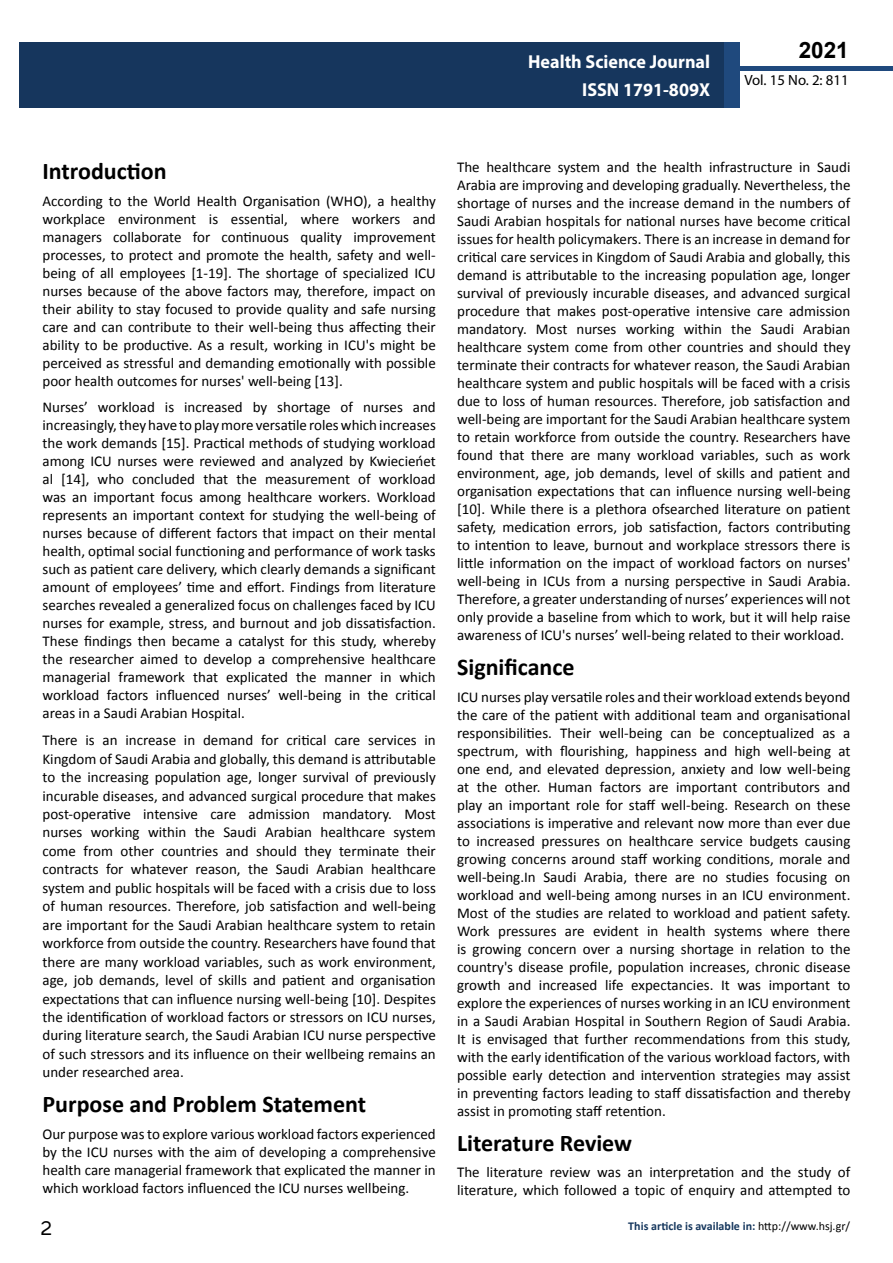
<style>
.page{position:relative;width:893px;height:1263px;background:#fff}
.page>*{position:absolute;margin:0;border:0;box-sizing:border-box;transform-origin:0 0}
.t1{font:25.5px "Tunga";color:#000}
.t2{font:700 24px "Calibri";color:#000}
.t3{font:700 22.5px "Arial";color:#000}
.t4{font:700 18.75px/27.2px "Myriad Pro";color:#fff;text-align:right;scale:.96 1}
.t5{font:15px/18px "Calibri";color:#000;text-align:justify}
.t6{font:14.85px "Myriad Pro";color:#000}
.t7{font:700 12px "Calibri";color:#16375d}
.s1{font-weight:400;color:#000}
</style>
<div class="page">
<div style="left:722px;top:66px;width:171px;height:5px;background:#1f497d"></div>
<div style="left:19px;top:42px;width:706px;height:66px;background:#16365d"></div>
<div style="left:725px;top:42px;width:15px;height:66px;background:#1f497d"></div>
<p class="t4" style="left:528px;top:48px;width:191px">Health Science Journal<br>ISSN 1791-809X</p>
<h3 class="t3" style="left:799px;top:35px;width:52px">2021</h3>
<p class="t6" style="left:744px;top:71px;width:106px">Vol. 15 No. 2: 811</p>
<h2 class="t2" style="left:43px;top:156px;width:126px">Introduction</h2>
<p class="t5" style="left:43px;top:192px;width:395px">According to the World Health Organisation (WHO), a healthy workplace environment is essential, where workers and managers collaborate for continuous quality improvement processes, to protect and promote the health, safety and well&shy;being of all employees [1-19]. The shortage of specialized ICU nurses because of the above factors may, therefore, impact on their ability to stay focused to provide quality and safe nursing care and can contribute to their well-being thus affecting their ability to be productive. As a result, working in ICU's might be perceived as stressful and demanding emotionally with possible poor health outcomes for nurses' well-being [13].</p>
<p class="t5" style="left:43px;top:398px;width:395px">Nurses’ workload is increased by shortage of nurses and increasingly, they have to play more versatile roles which increases the work demands [15]. Practical methods of studying workload among ICU nurses were reviewed and analyzed by Kwiecieńet al [14], who concluded that the measurement of workload was an important focus among healthcare workers. Workload represents an important context for studying the well-being of nurses because of different factors that impact on their mental health, optimal social functioning and performance of work tasks such as patient care delivery, which clearly demands a significant amount of employees’ time and effort. Findings from literature searches revealed a generalized focus on challenges faced by ICU nurses for example, stress, and burnout and job dissatisfaction.<br>These findings then became a catalyst for this study, whereby the researcher aimed to develop a comprehensive healthcare managerial framework that explicated the manner in which workload factors influenced nurses’ well-being in the critical areas in a Saudi Arabian Hospital.</p>
<p class="t5" style="left:43px;top:731px;width:395px;line-height:18.5px">There is an increase in demand for critical care services in Kingdom of Saudi Arabia and globally, this demand is attributable to the increasing population age, longer survival of previously incurable diseases, and advanced surgical procedure that makes post-operative intensive care admission mandatory. Most nurses working within the Saudi Arabian healthcare system come from other countries and should they terminate their contracts for whatever reason, the Saudi Arabian healthcare system and public hospitals will be faced with a crisis due to loss of human resources. Therefore, job satisfaction and well-being are important for the Saudi Arabian healthcare system to retain workforce from outside the country. Researchers have found that there are many workload variables, such as work environment, age, job demands, level of skills and patient and organisation expectations that can influence nursing well-being [10]. Despites the identification of workload factors or stressors on ICU nurses, during literature search, the Saudi Arabian ICU nurse perspective of such stressors and its influence on their wellbeing remains an under researched area.</p>
<h2 class="t2" style="left:43px;top:1089px;width:325px">Purpose and Problem Statement</h2>
<p class="t5" style="left:43px;top:1125px;width:395px">Our purpose was to explore various workload factors experienced by the ICU nurses with the aim of developing a comprehensive health care managerial framework that explicated the manner in which workload factors influenced the ICU nurses wellbeing.</p>
<p class="t5" style="left:457px;top:158px;width:395px">The healthcare system and the health infrastructure in Saudi Arabia are improving and developing gradually. Nevertheless, the shortage of nurses and the increase demand in the numbers of Saudi Arabian hospitals for national nurses have become critical issues for health policymakers. There is an increase in demand for critical care services in Kingdom of Saudi Arabia and globally, this demand is attributable to the increasing population age, longer survival of previously incurable diseases, and advanced surgical procedure that makes post-operative intensive care admission mandatory. Most nurses working within the Saudi Arabian healthcare system come from other countries and should they terminate their contracts for whatever reason, the Saudi Arabian healthcare system and public hospitals will be faced with a crisis due to loss of human resources. Therefore, job satisfaction and well-being are important for the Saudi Arabian healthcare system to retain workforce from outside the country. Researchers have found that there are many workload variables, such as work environment, age, job demands, level of skills and patient and organisation expectations that can influence nursing well-being [10]. While there is a plethora ofsearched literature on patient safety, medication errors, job satisfaction, factors contributing to intention to leave, burnout and workplace stressors there is little information on the impact of workload factors on nurses' well-being in ICUs from a nursing perspective in Saudi Arabia.<br>Therefore, a greater understanding of nurses’ experiences will not only provide a baseline from which to work, but it will help raise awareness of ICU's nurses’ well-being related to their workload.</p>
<h2 class="t2" style="left:457px;top:652px;width:119px">Significance</h2>
<p class="t5" style="left:457px;top:688px;width:395px">ICU nurses play versatile roles and their workload extends beyond the care of the patient with additional team and organisational responsibilities. Their well-being can be conceptualized as a spectrum, with flourishing, happiness and high well-being at one end, and elevated depression, anxiety and low well-being at the other. Human factors are important contributors and play an important role for staff well-being. Research on these associations is imperative and relevant now more than ever due to increased pressures on healthcare service budgets causing growing concerns around staff working conditions, morale and well-being.In Saudi Arabia, there are no studies focusing on workload and well-being among nurses in an ICU environment.<br>Most of the studies are related to workload and patient safety.<br>Work pressures are evident in health systems where there is growing concern over a nursing shortage in relation to the country's disease profile, population increases, chronic disease growth and increased life expectancies. It was important to explore the experiences of nurses working in an ICU environment in a Saudi Arabian Hospital in Southern Region of Saudi Arabia.<br>It is envisaged that further recommendations from this study, with the early identification of the various workload factors, with possible early detection and intervention strategies may assist in preventing factors leading to staff dissatisfaction and thereby assist in promoting staff retention.</p>
<h2 class="t2" style="left:457px;top:1127px;width:176px">Literature Review</h2>
<p class="t5" style="left:457px;top:1163px;width:395px">The literature review was an interpretation and the study of literature, which followed a topic of enquiry and attempted to</p>
<h1 class="t1" style="left:41px;top:1211px;width:13px">2</h1>
<p class="t7" style="left:628px;top:1218px;width:223px">This article is available in: <span class="s1">http://www.hsj.gr/</span></p>
</div>
